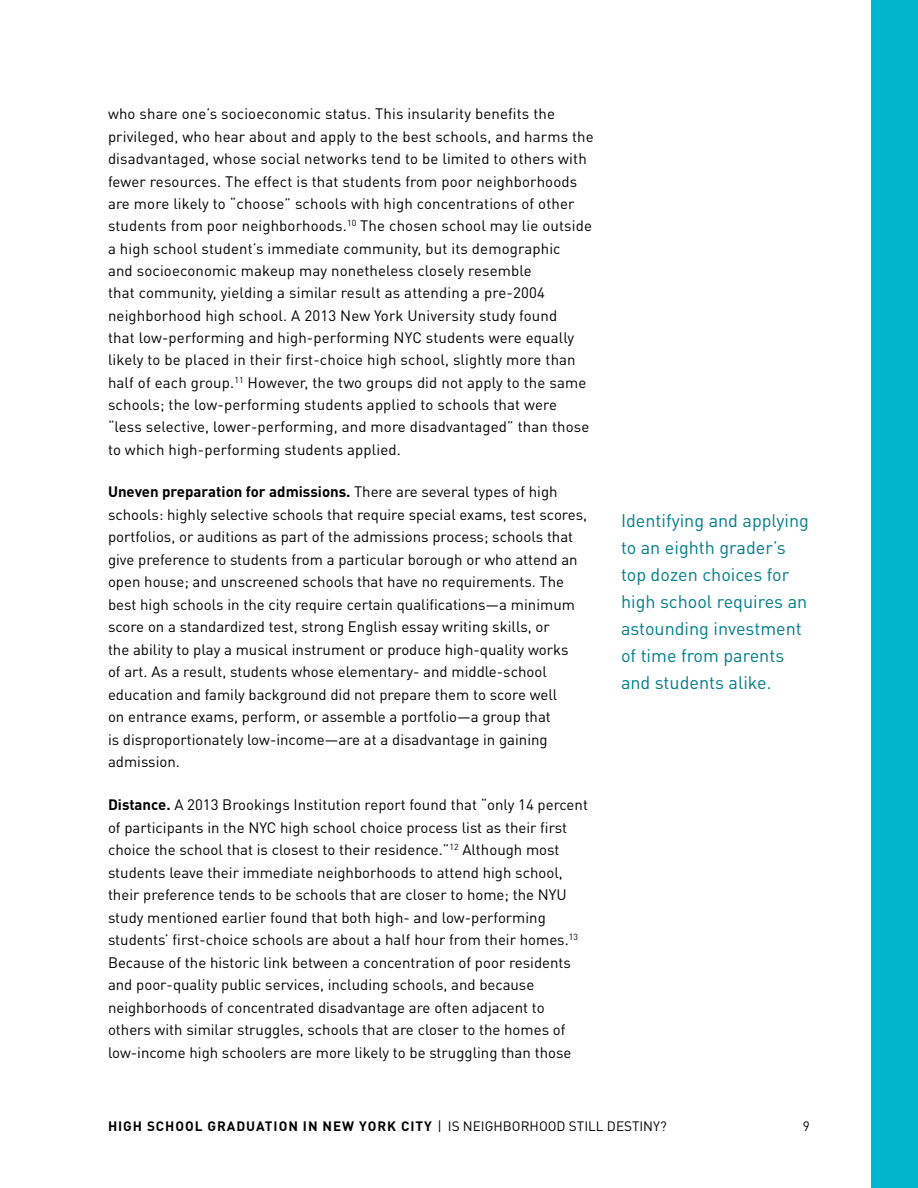
<style>
.page{position:relative;width:918px;height:1188px;background:#fff}
.page>*{position:absolute;margin:0;border:0;box-sizing:border-box;transform-origin:0 0}
.t1{font:18px/27px "DINOT";color:#007c8b}
.t2{font:15px/22.5px "DINOT";color:#000}
.t3{font:700 13.5px "DINOT";letter-spacing:.07em;color:#000}
.t4{font:13.5px "DINOT";color:#000}
.s1{font-weight:700}
.s2{font-weight:400}
</style>
<div class="page">
<div style="left:872px;top:0;width:46px;height:1188px;background:#00b5cc"></div>
<p class="t2" style="left:108px;top:102px;width:487px">who share one’s socioeconomic status. This insularity benefits the privileged, who hear about and apply to the best schools, and harms the disadvantaged, whose social networks tend to be limited to others with fewer resources. The effect is that students from poor neighborhoods are more likely to “choose” schools with high concentrations of other students from poor neighborhoods.<sup>10</sup> The chosen school may lie outside a high school student’s immediate community, but its demographic<br>and socioeconomic makeup may nonetheless closely resemble<br>that community, yielding a similar result as attending a pre-2004 neighborhood high school. A 2013 New York University study found<br>that low-performing and high-performing NYC students were equally likely to be placed in their first-choice high school, slightly more than half of each group.<sup>11</sup> However, the two groups did not apply to the same schools; the low-performing students applied to schools that were “less selective, lower-performing, and more disadvantaged” than those to which high-performing students applied.</p>
<p class="t2" style="left:108px;top:480px;width:481px"><span class="s1">Uneven preparation for admissions.</span> There are several types of high schools: highly selective schools that require special exams, test scores, portfolios, or auditions as part of the admissions process; schools that give preference to students from a particular borough or who attend an open house; and unscreened schools that have no requirements. The best high schools in the city require certain qualifications—a minimum score on a standardized test, strong English essay writing skills, or<br>the ability to play a musical instrument or produce high-quality works<br>of art. As a result, students whose elementary- and middle-school education and family background did not prepare them to score well<br>on entrance exams, perform, or assemble a portfolio—a group that<br>is disproportionately low-income—are at a disadvantage in gaining admission.</p>
<p class="t2" style="left:108px;top:793px;width:481px"><span class="s1">Distance.</span> A 2013 Brookings Institution report found that “only 14 percent of participants in the NYC high school choice process list as their first choice the school that is closest to their residence.”<sup>12</sup> Although most students leave their immediate neighborhoods to attend high school, their preference tends to be schools that are closer to home; the NYU study mentioned earlier found that both high- and low-performing students’ first-choice schools are about a half hour from their homes.<sup>13<br></sup>Because of the historic link between a concentration of poor residents and poor-quality public services, including schools, and because neighborhoods of concentrated disadvantage are often adjacent to others with similar struggles, schools that are closer to the homes of low-income high schoolers are more likely to be struggling than those</p>
<p class="t1" style="left:621px;top:506px;width:190px">Identifying and applying to an eighth grader’s top dozen choices for high school requires an astounding investment of time from parents and students alike.</p>
<p class="t3" style="left:108px;top:1117px;width:560px">HIGH SCHOOL GRADUATION IN NEW YORK CITY <span class="s2">| IS NEIGHBORHOOD STILL DESTINY?</span></p>
<p class="t4" style="left:803px;top:1117px;width:9px">9</p>
</div>
